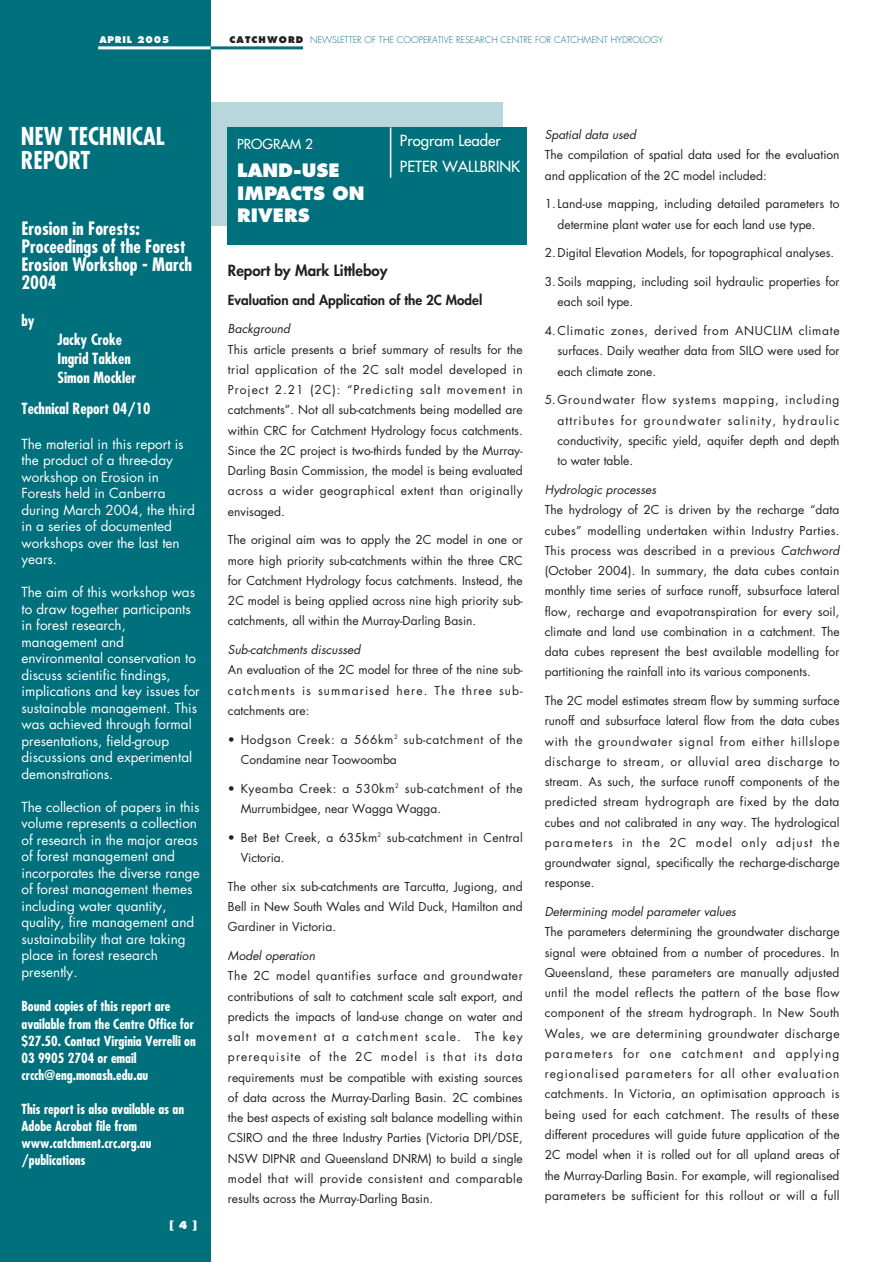
<style>
.page{position:relative;width:893px;height:1262px;background:#fff}
.page>*{position:absolute;margin:0;border:0;box-sizing:border-box;transform-origin:0 0}
.t1{font:700 condensed 24px/24px "Futura";color:#fff}
.t2{font:700 condensed 18px/18px "Futura";color:#fff}
.t3{font:800 18px/22.5px "Futura";color:#fff}
.t4{font:700 condensed 15px/19px "Futura";color:#fff}
.t5{font:15px/25.5px "Futura";color:#fff}
.t6{font:800 15px "Futura";color:#231f20}
.t7{font:13.5px/16.5px "Futura";color:#fff}
.t8{font:700 condensed 13.5px/17.1px "Futura";color:#fff}
.t9{font:800 13.5px "Futura";color:#231f20}
.t10{font:13.5px "Futura";color:#fff}
.t11{font:12px/20.2px "Futura";color:#231f20;text-align:justify}
.t12{font:italic 12px "Futura";color:#231f20}
.t13{font:12px/20.2px "Futura";letter-spacing:.045em;color:#231f20}
.t14{font:12px/20.2px "Futura";letter-spacing:.05em;color:#231f20}
.t15{font:12px/20.2px "Futura";letter-spacing:.02em;color:#231f20}
.t16{font:800 10.5px "Futura";color:#fff}
.t17{font:300 9px "Futura";color:#00707c}
.t18{font:800 9px "Futura";letter-spacing:.085em;color:#fff}
.s1{font-weight:800;color:#231f20}
.s2{font-style:italic}
</style>
<div class="page">
<div style="left:196px;top:102px;width:306px;height:123px;background:#b8d7db"></div>
<div style="left:227px;top:127px;width:300px;height:118px;background:#00707c"></div>
<hr style="left:390px;top:127px;width:1px;height:51px;background:#fff">
<div style="left:0;top:0;width:210px;height:1261px;background:#00707c"></div>
<hr style="left:98px;top:46px;width:114px;height:3px;background:#fff">
<hr style="left:210px;top:46px;width:93px;height:3px;background:#00707c">
<p class="t18" style="left:99px;top:36px;width:72px">APRIL 2005</p>
<p class="t17" style="left:229px;top:36px;width:435px"><span class="s1">CATCHWORD</span> NEWSLETTER OF THE COOPERATIVE RESEARCH CENTRE FOR CATCHMENT HYDROLOGY</p>
<h1 class="t1" style="left:21px;top:127px;width:145px">NEW TECHNICAL<br>REPORT</h1>
<h2 class="t2" style="left:21px;top:221px;width:172px">Erosion in Forests:<br>Proceedings of the Forest<br>Erosion Workshop - March<br>2004</h2>
<p class="t4" style="left:21px;top:312px;width:15px">by</p>
<p class="t4" style="left:57px;top:331px;width:80px">Jacky Croke<br>Ingrid Takken<br>Simon Mockler</p>
<p class="t4" style="left:21px;top:400px;width:130px">Technical Report 04/10</p>
<p class="t7" style="left:21px;top:436px;width:175px">The material in this report is the product of a three-day workshop on Erosion in<br>Forests held in Canberra during March 2004, the third in a series of documented workshops over the last ten years.</p>
<p class="t7" style="left:21px;top:585px;width:180px">The aim of this workshop was to draw together participants in forest research, management and environmental conservation to discuss scientific findings, implications and key issues for sustainable management. This was achieved through formal presentations, field-group discussions and experimental demonstrations.</p>
<p class="t7" style="left:21px;top:799px;width:180px">The collection of papers in this volume represents a collection of research in the major areas of forest management and incorporates the diverse range of forest management themes including water quantity, quality, fire management and sustainability that are taking place in forest research presently.</p>
<p class="t8" style="left:21px;top:999px;width:176px">Bound copies of this report are available from the Centre Office for $27.50. Contact Virginia Verrelli on<br>03 9905 2704 or email crcch@eng.monash.edu.au</p>
<p class="t8" style="left:21px;top:1101px;width:164px">This report is also available as an<br>Adobe Acrobat file from www.catchment.crc.org.au /publications</p>
<p class="t16" style="left:170px;top:1220px;width:29px">[ 4 ]</p>
<p class="t10" style="left:237px;top:137px;width:77px">PROGRAM 2</p>
<h2 class="t3" style="left:237px;top:161px;width:129px">LAND-USE<br>IMPACTS ON<br>RIVERS</h2>
<p class="t5" style="left:400px;top:129px;width:122px">Program Leader<br>PETER WALLBRINK</p>
<p class="t6" style="left:228px;top:263px;width:161px">Report by Mark Littleboy</p>
<p class="t9" style="left:228px;top:293px;width:256px">Evaluation and Application of the 2C Model</p>
<p class="t12" style="left:228px;top:323px;width:64px">Background</p>
<p class="t11" style="left:228px;top:340px;width:296px">This article presents a brief summary of results for the trial application of the 2C salt model developed in Project 2.21 (2C): “Predicting salt movement in catchments”. Not all sub-catchments being modelled are within CRC for Catchment Hydrology focus catchments.<br>Since the 2C project is two-thirds funded by the Murray-Darling Basin Commission, the model is being evaluated across a wider geographical extent than originally envisaged.</p>
<p class="t11" style="left:228px;top:531px;width:296px">The original aim was to apply the 2C model in one or more high priority sub-catchments within the three CRC for Catchment Hydrology focus catchments. Instead, the 2C model is being applied across nine high priority sub&shy;catchments, all within the Murray-Darling Basin.</p>
<p class="t12" style="left:228px;top:644px;width:134px">Sub-catchments discussed</p>
<p class="t11" style="left:228px;top:661px;width:296px">An evaluation of the 2C model for three of the nine sub&shy;catchments is summarised here. The three sub&shy;catchments are:</p>
<p class="t14" style="left:241px;top:730px;width:283px;text-indent:-13px">• Hodgson Creek: a 566km<sup>2</sup> sub-catchment of the<br>Condamine near Toowoomba</p>
<p class="t13" style="left:241px;top:779px;width:283px;text-indent:-13px">• Kyeamba Creek: a 530km<sup>2</sup> sub-catchment of the<br>Murrumbidgee, near Wagga Wagga.</p>
<p class="t15" style="left:241px;top:828px;width:283px;text-indent:-13px">• Bet Bet Creek, a 635km<sup>2</sup> sub-catchment in Central<br>Victoria.</p>
<p class="t11" style="left:228px;top:877px;width:296px">The other six sub-catchments are Tarcutta, Jugiong, and Bell in New South Wales and Wild Duck, Hamilton and Gardiner in Victoria.</p>
<p class="t12" style="left:228px;top:950px;width:88px">Model operation</p>
<p class="t11" style="left:228px;top:966px;width:296px">The 2C model quantifies surface and groundwater contributions of salt to catchment scale salt export, and predicts the impacts of land-use change on water and salt movement at a catchment scale. The key prerequisite of the 2C model is that its data requirements must be compatible with existing sources of data across the Murray-Darling Basin. 2C combines the best aspects of existing salt balance modelling within CSIRO and the three Industry Parties (Victoria DPI/DSE, NSW DIPNR and Queensland DNRM) to build a single model that will provide consistent and comparable results across the Murray-Darling Basin.</p>
<p class="t12" style="left:544px;top:129px;width:93px">Spatial data used</p>
<p class="t11" style="left:544px;top:146px;width:296px">The compilation of spatial data used for the evaluation and application of the 2C model included:</p>
<p class="t11" style="left:557px;top:195px;width:283px;text-indent:-13px">1.Land-use mapping, including detailed parameters to determine plant water use for each land use type.</p>
<p class="t11" style="left:544px;top:244px;width:291px">2.Digital Elevation Models, for topographical analyses.</p>
<p class="t11" style="left:557px;top:273px;width:283px;text-indent:-13px">3.Soils mapping, including soil hydraulic properties for each soil type.</p>
<p class="t11" style="left:557px;top:322px;width:283px;text-indent:-13px">4.Climatic zones, derived from ANUCLIM climate surfaces. Daily weather data from SILO were used for each climate zone.</p>
<p class="t11" style="left:557px;top:391px;width:283px;text-indent:-13px">5.Groundwater flow systems mapping, including attributes for groundwater salinity, hydraulic conductivity, specific yield, aquifer depth and depth to water table.</p>
<p class="t12" style="left:544px;top:484px;width:113px">Hydrologic processes</p>
<p class="t11" style="left:544px;top:501px;width:296px">The hydrology of 2C is driven by the recharge “data cubes” modelling undertaken within Industry Parties.<br>This process was described in a previous <span class="s2">Catchword </span>(October 2004). In summary, the data cubes contain monthly time series of surface runoff, subsurface lateral flow, recharge and evapotranspiration for every soil, climate and land use combination in a catchment. The data cubes represent the best available modelling for partitioning the rainfall into its various components.</p>
<p class="t11" style="left:544px;top:691px;width:296px">The 2C model estimates stream flow by summing surface runoff and subsurface lateral flow from the data cubes with the groundwater signal from either hillslope discharge to stream, or alluvial area discharge to stream. As such, the surface runoff components of the predicted stream hydrograph are fixed by the data cubes and not calibrated in any way. The hydrological parameters in the 2C model only adjust the groundwater signal, specifically the recharge-discharge response.</p>
<p class="t12" style="left:544px;top:906px;width:193px">Determining model parameter values</p>
<p class="t11" style="left:544px;top:923px;width:296px">The parameters determining the groundwater discharge signal were obtained from a number of procedures. In Queensland, these parameters are manually adjusted until the model reflects the pattern of the base flow component of the stream hydrograph. In New South Wales, we are determining groundwater discharge parameters for one catchment and applying regionalised parameters for all other evaluation catchments. In Victoria, an optimisation approach is being used for each catchment. The results of these different procedures will guide future application of the 2C model when it is rolled out for all upland areas of the Murray-Darling Basin. For example, will regionalised parameters be sufficient for this rollout or will a full</p>
</div>
